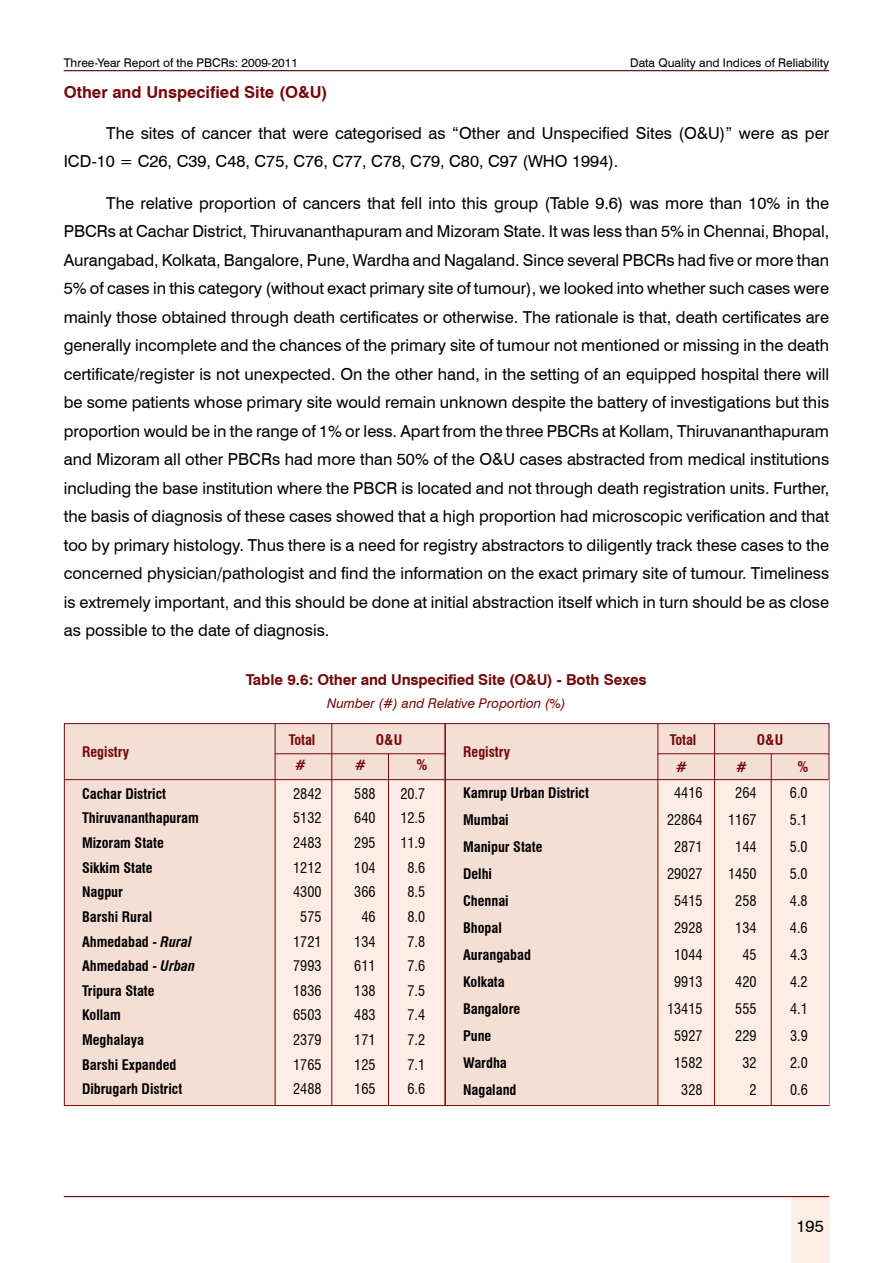
<style>
.page{position:relative;width:893px;height:1263px;background:#fff}
.page>*{position:absolute;margin:0;border:0;box-sizing:border-box;transform-origin:0 0}
.t1{font:16.5px/28.5px "Swiss 721 BT";color:#000}
.t2{font:700 16.5px "Swiss 721 BT";color:#750809}
.t3{font:700 15px "Swiss 721 BT";letter-spacing:-.01em;color:#750809}
.t4{font:700 condensed 14.25px "Swiss 721 BT";color:#000}
.t5{font:condensed 14.25px "Swiss 721 BT";color:#000}
.t6{font:700 condensed 14.25px "Swiss 721 BT";color:#750809}
.t7{font:italic 13.5px "Swiss 721 BT";color:#750809}
.t8{font:12px "Swiss 721 BT";color:#000}
.s1{font-style:italic}
</style>
<div class="page">
<hr style="left:64px;top:70px;width:765px;height:1px;background:#750809">
<div style="left:791px;top:1197px;width:38px;height:66px;background:#feede5"></div>
<hr style="left:64px;top:1196px;width:765px;height:1px;background:#750809">
<div style="left:64px;top:723px;width:765px;height:383px;background:#f5dfd5;border:1px solid #750809"></div>
<div style="left:659px;top:780px;width:170px;height:325px;background:#feede5"></div>
<div style="left:275px;top:780px;width:170px;height:325px;background:#feede5"></div>
<hr style="left:64px;top:779px;width:765px;height:1px;background:#750809">
<hr style="left:275px;top:753px;width:171px;height:1px;background:#750809">
<hr style="left:275px;top:724px;width:1px;height:382px;background:#750809">
<hr style="left:331px;top:724px;width:1px;height:382px;background:#750809">
<hr style="left:388px;top:754px;width:1px;height:352px;background:#750809">
<hr style="left:444px;top:724px;width:2px;height:382px;background:#750809">
<hr style="left:657px;top:753px;width:172px;height:1px;background:#750809">
<hr style="left:657px;top:724px;width:1px;height:382px;background:#750809">
<hr style="left:714px;top:724px;width:1px;height:382px;background:#750809">
<hr style="left:771px;top:754px;width:1px;height:352px;background:#750809">
<p class="t8" style="left:64px;top:55px;width:236px">Three-Year Report of the PBCRs: 2009-2011</p>
<p class="t8" style="left:630px;top:55px;width:200px">Data Quality and Indices of Reliability</p>
<p class="t2" style="left:64px;top:82px;width:265px">Other and Unspecified Site (O&amp;U)</p>
<p class="t1" style="left:64px;top:119px;width:767px;text-indent:43px">The sites of cancer that were categorised as “Other and Unspecified Sites (O&amp;U)” were as per<br>ICD-10 = C26, C39, C48, C75, C76, C77, C78, C79, C80, C97 (WHO 1994).</p>
<p class="t1" style="left:64px;top:188px;width:767px;text-align:justify;text-indent:43px">The relative proportion of cancers that fell into this group (Table 9.6) was more than 10% in the PBCRs at Cachar District, Thiruvananthapuram and Mizoram State. It was less than 5% in Chennai, Bhopal, Aurangabad, Kolkata, Bangalore, Pune, Wardha and Nagaland. Since several PBCRs had five or more than 5% of cases in this category (without exact primary site of tumour), we looked into whether such cases were mainly those obtained through death certificates or otherwise. The rationale is that, death certificates are generally incomplete and the chances of the primary site of tumour not mentioned or missing in the death certificate/register is not unexpected. On the other hand, in the setting of an equipped hospital there will be some patients whose primary site would remain unknown despite the battery of investigations but this proportion would be in the range of 1% or less. Apart from the three PBCRs at Kollam, Thiruvananthapuram and Mizoram all other PBCRs had more than 50% of the O&amp;U cases abstracted from medical institutions including the base institution where the PBCR is located and not through death registration units. Further, the basis of diagnosis of these cases showed that a high proportion had microscopic verification and that too by primary histology. Thus there is a need for registry abstractors to diligently track these cases to the concerned physician/pathologist and find the information on the exact primary site of tumour. Timeliness is extremely important, and this should be done at initial abstraction itself which in turn should be as close as possible to the date of diagnosis.</p>
<p class="t3" style="left:246px;top:671px;width:403px">Table 9.6: Other and Unspecified Site (O&amp;U) - Both Sexes</p>
<p class="t7" style="left:327px;top:695px;width:240px">Number (#) and Relative Proportion (%)</p>
<p class="t6" style="left:82px;top:743px;width:49px">Registry</p>
<p class="t6" style="left:670px;top:731px;width:28px">Total</p>
<p class="t6" style="left:757px;top:731px;width:28px">O&amp;U</p>
<p class="t6" style="left:676px;top:758px;width:12px">#</p>
<p class="t6" style="left:736px;top:758px;width:12px">#</p>
<p class="t6" style="left:798px;top:758px;width:12px">%</p>
<p class="t6" style="left:289px;top:731px;width:28px">Total</p>
<p class="t6" style="left:376px;top:731px;width:28px">O&amp;U</p>
<p class="t6" style="left:295px;top:756px;width:12px">#</p>
<p class="t6" style="left:355px;top:756px;width:12px">#</p>
<p class="t6" style="left:417px;top:756px;width:12px">%</p>
<p class="t6" style="left:463px;top:743px;width:49px">Registry</p>
<p class="t4" style="left:82px;top:785px;width:85px">Cachar District</p>
<p class="t5" style="left:293px;top:785px;width:30px">2842</p>
<p class="t5" style="left:354px;top:785px;width:23px">588</p>
<p class="t5" style="left:400px;top:785px;width:26px">20.7</p>
<p class="t4" style="left:82px;top:810px;width:118px">Thiruvananthapuram</p>
<p class="t5" style="left:293px;top:810px;width:30px">5132</p>
<p class="t5" style="left:354px;top:810px;width:23px">640</p>
<p class="t5" style="left:400px;top:810px;width:26px">12.5</p>
<p class="t4" style="left:82px;top:834px;width:83px">Mizoram State</p>
<p class="t5" style="left:293px;top:834px;width:30px">2483</p>
<p class="t5" style="left:354px;top:834px;width:23px">295</p>
<p class="t5" style="left:400px;top:834px;width:26px">11.9</p>
<p class="t4" style="left:82px;top:859px;width:72px">Sikkim State</p>
<p class="t5" style="left:293px;top:859px;width:30px">1212</p>
<p class="t5" style="left:354px;top:859px;width:23px">104</p>
<p class="t5" style="left:407px;top:859px;width:19px">8.6</p>
<p class="t4" style="left:82px;top:883px;width:42px">Nagpur</p>
<p class="t5" style="left:293px;top:883px;width:30px">4300</p>
<p class="t5" style="left:354px;top:883px;width:23px">366</p>
<p class="t5" style="left:407px;top:883px;width:19px">8.5</p>
<p class="t4" style="left:82px;top:908px;width:72px">Barshi Rural</p>
<p class="t5" style="left:300px;top:908px;width:23px">575</p>
<p class="t5" style="left:361px;top:908px;width:16px">46</p>
<p class="t5" style="left:407px;top:908px;width:19px">8.0</p>
<p class="t4" style="left:82px;top:933px;width:111px">Ahmedabad - <span class="s1">Rural</span></p>
<p class="t5" style="left:293px;top:933px;width:30px">1721</p>
<p class="t5" style="left:354px;top:933px;width:23px">134</p>
<p class="t5" style="left:407px;top:933px;width:19px">7.8</p>
<p class="t4" style="left:82px;top:957px;width:115px">Ahmedabad - <span class="s1">Urban</span></p>
<p class="t5" style="left:293px;top:957px;width:30px">7993</p>
<p class="t5" style="left:354px;top:957px;width:23px">611</p>
<p class="t5" style="left:407px;top:957px;width:19px">7.6</p>
<p class="t4" style="left:82px;top:982px;width:74px">Tripura State</p>
<p class="t5" style="left:293px;top:982px;width:30px">1836</p>
<p class="t5" style="left:354px;top:982px;width:23px">138</p>
<p class="t5" style="left:407px;top:982px;width:19px">7.5</p>
<p class="t4" style="left:82px;top:1007px;width:40px">Kollam</p>
<p class="t5" style="left:293px;top:1007px;width:30px">6503</p>
<p class="t5" style="left:354px;top:1007px;width:23px">483</p>
<p class="t5" style="left:407px;top:1007px;width:19px">7.4</p>
<p class="t4" style="left:82px;top:1031px;width:63px">Meghalaya</p>
<p class="t5" style="left:293px;top:1031px;width:30px">2379</p>
<p class="t5" style="left:354px;top:1031px;width:23px">171</p>
<p class="t5" style="left:407px;top:1031px;width:19px">7.2</p>
<p class="t4" style="left:82px;top:1056px;width:96px">Barshi Expanded</p>
<p class="t5" style="left:293px;top:1056px;width:30px">1765</p>
<p class="t5" style="left:354px;top:1056px;width:23px">125</p>
<p class="t5" style="left:407px;top:1056px;width:19px">7.1</p>
<p class="t4" style="left:82px;top:1080px;width:102px">Dibrugarh District</p>
<p class="t5" style="left:293px;top:1080px;width:30px">2488</p>
<p class="t5" style="left:354px;top:1080px;width:23px">165</p>
<p class="t5" style="left:407px;top:1080px;width:19px">6.6</p>
<p class="t4" style="left:463px;top:785px;width:127px">Kamrup Urban District</p>
<p class="t5" style="left:674px;top:785px;width:30px">4416</p>
<p class="t5" style="left:735px;top:785px;width:23px">264</p>
<p class="t5" style="left:790px;top:785px;width:19px">6.0</p>
<p class="t4" style="left:463px;top:812px;width:47px">Mumbai</p>
<p class="t5" style="left:667px;top:812px;width:37px">22864</p>
<p class="t5" style="left:728px;top:812px;width:30px">1167</p>
<p class="t5" style="left:790px;top:812px;width:19px">5.1</p>
<p class="t4" style="left:463px;top:839px;width:81px">Manipur State</p>
<p class="t5" style="left:674px;top:839px;width:30px">2871</p>
<p class="t5" style="left:735px;top:839px;width:23px">144</p>
<p class="t5" style="left:790px;top:839px;width:19px">5.0</p>
<p class="t4" style="left:463px;top:865px;width:30px">Delhi</p>
<p class="t5" style="left:667px;top:865px;width:37px">29027</p>
<p class="t5" style="left:728px;top:865px;width:30px">1450</p>
<p class="t5" style="left:790px;top:865px;width:19px">5.0</p>
<p class="t4" style="left:463px;top:892px;width:47px">Chennai</p>
<p class="t5" style="left:674px;top:892px;width:30px">5415</p>
<p class="t5" style="left:735px;top:892px;width:23px">258</p>
<p class="t5" style="left:790px;top:892px;width:19px">4.8</p>
<p class="t4" style="left:463px;top:919px;width:40px">Bhopal</p>
<p class="t5" style="left:674px;top:919px;width:30px">2928</p>
<p class="t5" style="left:735px;top:919px;width:23px">134</p>
<p class="t5" style="left:790px;top:919px;width:19px">4.6</p>
<p class="t4" style="left:463px;top:946px;width:69px">Aurangabad</p>
<p class="t5" style="left:674px;top:946px;width:30px">1044</p>
<p class="t5" style="left:742px;top:946px;width:16px">45</p>
<p class="t5" style="left:790px;top:946px;width:19px">4.3</p>
<p class="t4" style="left:463px;top:973px;width:43px">Kolkata</p>
<p class="t5" style="left:674px;top:973px;width:30px">9913</p>
<p class="t5" style="left:735px;top:973px;width:23px">420</p>
<p class="t5" style="left:790px;top:973px;width:19px">4.2</p>
<p class="t4" style="left:463px;top:1000px;width:59px">Bangalore</p>
<p class="t5" style="left:667px;top:1000px;width:37px">13415</p>
<p class="t5" style="left:735px;top:1000px;width:23px">555</p>
<p class="t5" style="left:790px;top:1000px;width:19px">4.1</p>
<p class="t4" style="left:463px;top:1027px;width:30px">Pune</p>
<p class="t5" style="left:674px;top:1027px;width:30px">5927</p>
<p class="t5" style="left:735px;top:1027px;width:23px">229</p>
<p class="t5" style="left:790px;top:1027px;width:19px">3.9</p>
<p class="t4" style="left:463px;top:1054px;width:45px">Wardha</p>
<p class="t5" style="left:674px;top:1054px;width:30px">1582</p>
<p class="t5" style="left:742px;top:1054px;width:16px">32</p>
<p class="t5" style="left:790px;top:1054px;width:19px">2.0</p>
<p class="t4" style="left:463px;top:1081px;width:55px">Nagaland</p>
<p class="t5" style="left:681px;top:1081px;width:23px">328</p>
<p class="t5" style="left:749px;top:1081px;width:9px">2</p>
<p class="t5" style="left:790px;top:1081px;width:19px">0.6</p>
<p class="t1" style="left:797px;top:1212px;width:29px">195</p>
</div>
